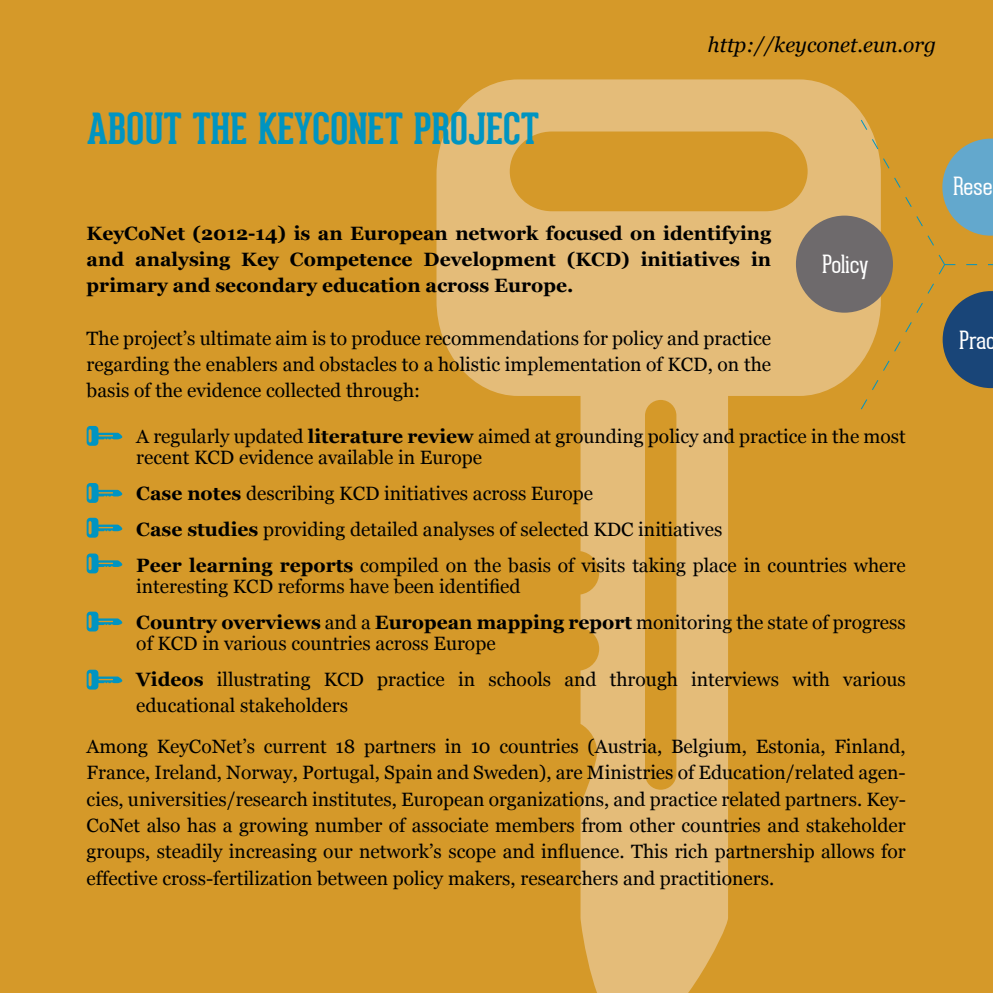
<style>
.page{position:relative;width:993px;height:993px;background:#fff}
.page>*{position:absolute;margin:0;border:0;box-sizing:border-box;transform-origin:0 0}
.t1{font:700 42px "Geared Slab";color:#0094c1}
.t2{font:100 24.5px "Geared Slab";letter-spacing:-.005em;color:#fff}
.t3{font:italic 21px "Georgia";color:#000}
.t4{font:19.25px/26.2px "Georgia";color:#000}
.t5{font:700 19.25px/26.2px "Georgia";color:#000;text-align:justify}
.s1{font-weight:700}
</style>
<div class="page">
<div style="left:0;top:0;width:992px;height:992px;background:#d59929"></div>
<svg style="left:436px;top:79px;width:430px;height:913px"></svg>
<svg style="left:87px;top:426px;width:35px;height:19px"></svg>
<svg style="left:87px;top:483px;width:35px;height:19px"></svg>
<svg style="left:87px;top:517px;width:35px;height:20px"></svg>
<svg style="left:87px;top:553px;width:35px;height:20px"></svg>
<svg style="left:87px;top:611px;width:35px;height:20px"></svg>
<svg style="left:87px;top:669px;width:35px;height:20px"></svg>
<div style="left:795px;top:215px;width:97px;height:97px;background:#6e6a6c;border-radius:50%"></div>
<svg style="left:859px;top:119px;width:133px;height:291px"></svg>
<p class="t3" style="left:707px;top:32px;width:230px">http://keyconet.eun.org</p>
<h1 class="t1" style="left:87px;top:102px;width:41px">ABOUT</h1>
<h1 class="t1" style="left:192px;top:102px;width:312px">THE KEYCONET PROJECT</h1>
<p class="t5" style="left:87px;top:220px;width:686px">KeyCoNet (2012-14) is an European network focused on identifying and analysing Key Competence Development (KCD) initiatives in primary and secondary education across Europe.</p>
<p class="t4" style="left:87px;top:325px;width:685px;text-align:justify">The project’s ultimate aim is to produce recommendations for policy and practice regarding the enablers and obstacles to a holistic implementation of KCD, on the basis of the evidence collected through:</p>
<p class="t4" style="left:136px;top:425px;width:770px;line-height:21px">A regularly updated <span class="s1">literature review</span> aimed at grounding policy and practice in the most recent KCD evidence available in Europe</p>
<p class="t4" style="left:136px;top:475px;width:770px;line-height:35.9px"><span class="s1">Case notes</span> describing KCD initiatives across Europe<br><span class="s1">Case studies</span> providing detailed analyses of selected KDC initiatives<br><span class="s1">Peer learning reports</span> compiled on the basis of visits taking place in countries where</p>
<p class="t4" style="left:136px;top:568px;width:770px;line-height:35.9px">interesting KCD reforms have been identified<br><span class="s1">Country overviews</span> and a <span class="s1">European mapping report</span> monitoring the state of progress</p>
<p class="t4" style="left:136px;top:625px;width:770px;line-height:35.9px">of KCD in various countries across Europe<br><span class="s1">Videos</span> illustrating KCD practice in schools and through interviews with various</p>
<p class="t4" style="left:87px;top:684px;width:820px;line-height:41.1px;text-indent:50px">educational stakeholders<br>Among KeyCoNet’s current 18 partners in 10 countries (Austria, Belgium, Estonia, Finland,</p>
<p class="t4" style="left:87px;top:759px;width:820px;text-align:justify">France, Ireland, Norway, Portugal, Spain and Sweden), are Ministries of Education/related agen&shy;cies, universities/research institutes, European organizations, and practice related partners. Key-CoNet also has a growing number of associate members from other countries and stakeholder groups, steadily increasing our network’s scope and influence. This rich partnership allows for effective cross-fertilization between policy makers, researchers and practitioners.</p>
<p class="t2" style="left:821px;top:250px;width:48px">Policy</p>
<p class="t2" style="left:952px;top:172px;width:41px">Rese</p>
<p class="t2" style="left:958px;top:326px;width:38px">Prac</p>
</div>
